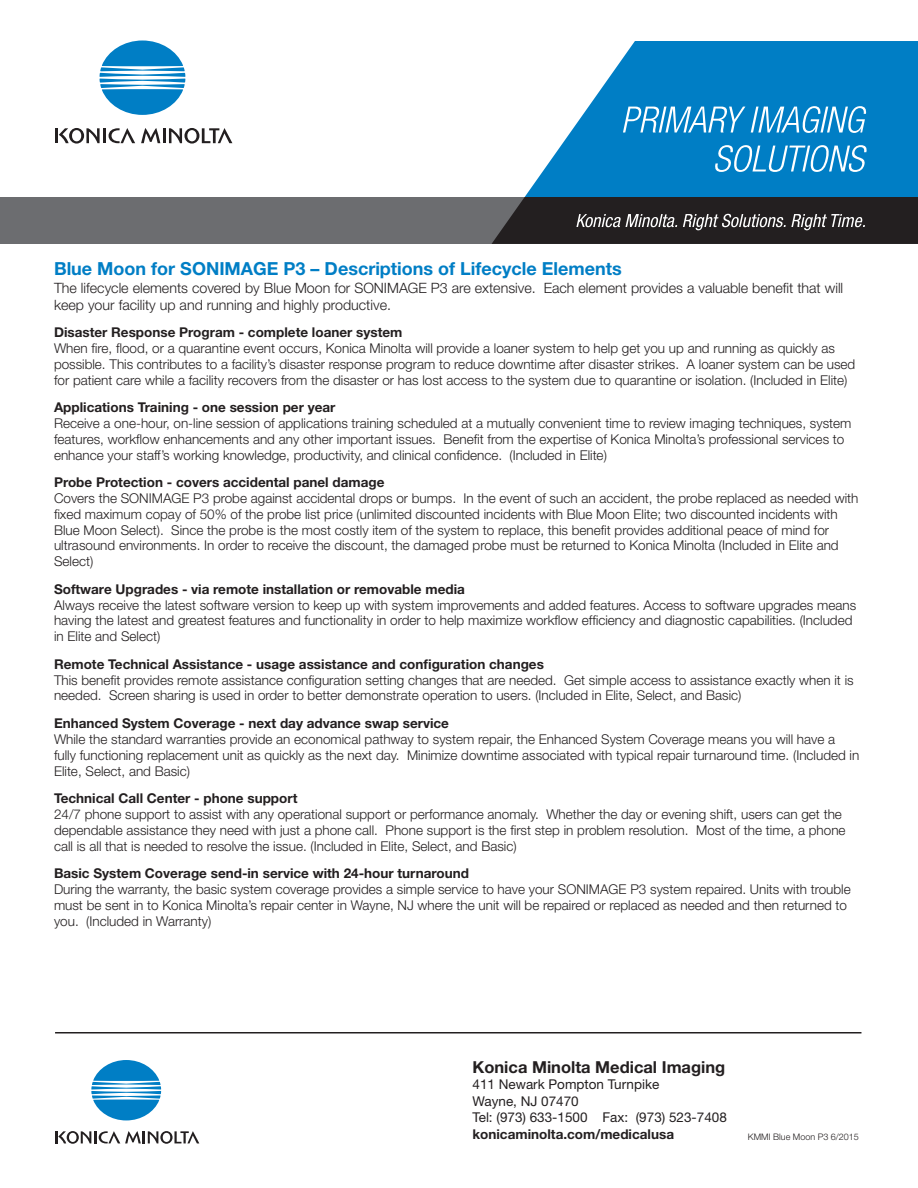
<style>
.page{position:relative;width:918px;height:1188px;background:#fff}
.page>*{position:absolute;margin:0;border:0;box-sizing:border-box;transform-origin:0 0}
.t1{font:700 18px "Helvetica Neue";color:#007ec5}
.t2{font:700 16.5px "Helvetica Neue";color:#231f20}
.t3{font:300 14.25px/17.1px "Helvetica Neue";color:#231f20}
.t4{font:300 13.5px/15.8px "Helvetica Neue";color:#231f20}
.t5{font:700 13.5px "Helvetica Neue";color:#231f20}
.t6{font:13.5px/16.5px "Helvetica Neue";color:#231f20}
.t7{font:300 9px "Helvetica Neue";color:#231f20}
</style>
<div class="page">
<div style="left:0;top:197px;width:918px;height:47px;background:#6c6d70"></div>
<svg style="left:525px;top:41px;width:393px;height:156px;fill:#007ec5"></svg>
<svg style="left:623px;top:107px;width:122px;height:26px"></svg>
<svg style="left:751px;top:106px;width:116px;height:27px"></svg>
<svg style="left:714px;top:145px;width:153px;height:27px"></svg>
<svg style="left:492px;top:197px;width:426px;height:47px;background:#332f30"></svg>
<svg style="left:100px;top:40px;width:85px;height:75px"></svg>
<hr style="left:55px;top:128px;width:3px;height:15px;background:#231f20">
<hr style="left:103px;top:128px;width:3px;height:15px;background:#231f20">
<svg style="left:109px;top:128px;width:26px;height:15px"></svg>
<svg style="left:59px;top:128px;width:41px;height:16px"></svg>
<svg style="left:141px;top:128px;width:91px;height:16px"></svg>
<svg style="left:91px;top:1060px;width:70px;height:60px"></svg>
<svg style="left:55px;top:1131px;width:144px;height:13px"></svg>
<hr style="left:55px;top:1032px;width:806px;height:2px;background:#231f20">
<h1 class="t1" style="left:54px;top:258px;width:569px">Blue Moon for SONIMAGE P3 – Descriptions of Lifecycle Elements</h1>
<p class="t3" style="left:54px;top:279px;width:791px">The lifecycle elements covered by Blue Moon for SONIMAGE P3 are extensive. Each element provides a valuable benefit that will keep your facility up and running and highly productive.</p>
<p class="t5" style="left:54px;top:324px;width:350px">Disaster Response Program - complete loaner system</p>
<p class="t4" style="left:54px;top:340px;width:803px">When fire, flood, or a quarantine event occurs, Konica Minolta will provide a loaner system to help get you up and running as quickly as possible. This contributes to a facility’s disaster response program to reduce downtime after disaster strikes. A loaner system can be used for patient care while a facility recovers from the disaster or has lost access to the system due to quarantine or isolation. (Included in Elite)</p>
<p class="t5" style="left:54px;top:399px;width:283px">Applications Training - one session per year</p>
<p class="t4" style="left:54px;top:415px;width:799px">Receive a one-hour, on-line session of applications training scheduled at a mutually convenient time to review imaging techniques, system features, workflow enhancements and any other important issues. Benefit from the expertise of Konica Minolta’s professional services to enhance your staff’s working knowledge, productivity, and clinical confidence. (Included in Elite)</p>
<p class="t5" style="left:54px;top:474px;width:332px">Probe Protection - covers accidental panel damage</p>
<p class="t4" style="left:54px;top:490px;width:806px">Covers the SONIMAGE P3 probe against accidental drops or bumps. In the event of such an accident, the probe replaced as needed with fixed maximum copay of 50% of the probe list price (unlimited discounted incidents with Blue Moon Elite; two discounted incidents with Blue Moon Select). Since the probe is the most costly item of the system to replace, this benefit provides additional peace of mind for ultrasound environments. In order to receive the discount, the damaged probe must be returned to Konica Minolta (Included in Elite and Select)</p>
<p class="t5" style="left:54px;top:581px;width:412px">Software Upgrades - via remote installation or removable media</p>
<p class="t4" style="left:54px;top:597px;width:804px">Always receive the latest software version to keep up with system improvements and added features. Access to software upgrades means having the latest and greatest features and functionality in order to help maximize workflow efficiency and diagnostic capabilities. (Included in Elite and Select)</p>
<p class="t5" style="left:54px;top:656px;width:491px">Remote Technical Assistance - usage assistance and configuration changes</p>
<p class="t4" style="left:54px;top:672px;width:801px">This benefit provides remote assistance configuration setting changes that are needed. Get simple access to assistance exactly when it is needed. Screen sharing is used in order to better demonstrate operation to users. (Included in Elite, Select, and Basic)</p>
<p class="t5" style="left:54px;top:715px;width:397px">Enhanced System Coverage - next day advance swap service</p>
<p class="t4" style="left:54px;top:731px;width:807px">While the standard warranties provide an economical pathway to system repair, the Enhanced System Coverage means you will have a fully functioning replacement unit as quickly as the next day. Minimize downtime associated with typical repair turnaround time. (Included in<br>Elite, Select, and Basic)</p>
<p class="t5" style="left:54px;top:790px;width:245px">Technical Call Center - phone support</p>
<p class="t4" style="left:54px;top:806px;width:793px">24/7 phone support to assist with any operational support or performance anomaly. Whether the day or evening shift, users can get the dependable assistance they need with just a phone call. Phone support is the first step in problem resolution. Most of the time, a phone call is all that is needed to resolve the issue. (Included in Elite, Select, and Basic)</p>
<p class="t5" style="left:54px;top:865px;width:417px">Basic System Coverage send-in service with 24-hour turnaround</p>
<p class="t4" style="left:54px;top:881px;width:798px">During the warranty, the basic system coverage provides a simple service to have your SONIMAGE P3 system repaired. Units with trouble must be sent in to Konica Minolta’s repair center in Wayne, NJ where the unit will be repaired or replaced as needed and then returned to you. (Included in Warranty)</p>
<p class="t2" style="left:472px;top:1057px;width:254px">Konica Minolta Medical Imaging</p>
<p class="t6" style="left:472px;top:1076px;width:256px">411 Newark Pompton Turnpike<br>Wayne, NJ 07470<br>Tel: (973) 633-1500 Fax: (973) 523-7408</p>
<p class="t5" style="left:472px;top:1126px;width:203px">konicaminolta.com/medicalusa</p>
<p class="t7" style="left:748px;top:1131px;width:113px">KMMI Blue Moon P3 6/2015</p>
</div>
